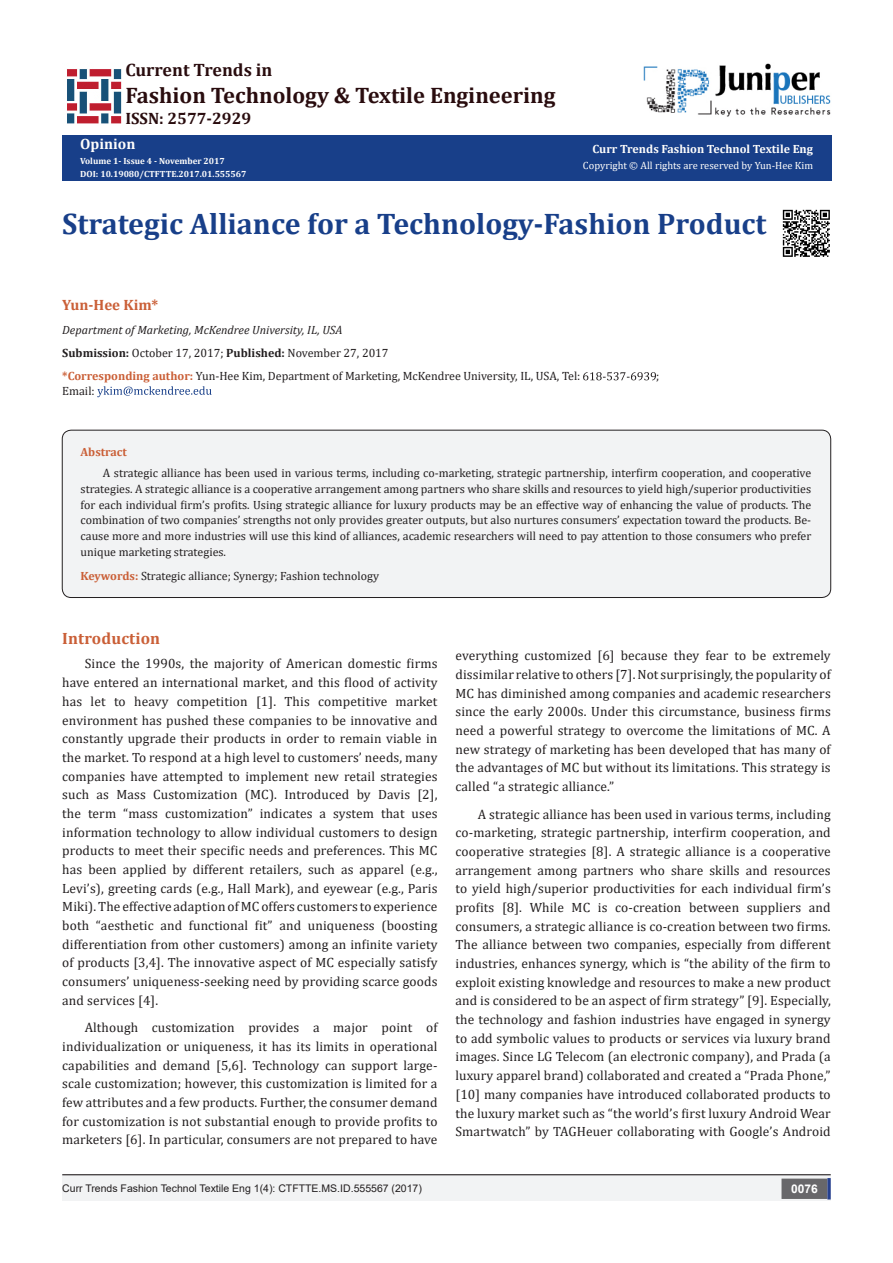
<style>
.page{position:relative;width:893px;height:1263px;background:#fff}
.page>*{position:absolute;margin:0;border:0;box-sizing:border-box;transform-origin:0 0}
.t1{font:700 29.85px "Cambria";color:#183f89}
.t2{font:700 22.5px "Cambria";color:#290c0e}
.t3{font:700 18px "Cambria";color:#290c0e}
.t4{font:700 16.5px "Cambria";color:#290c0e}
.t5{font:700 16.5px "Cambria";letter-spacing:.01em;color:#ca5f37}
.t6{font:700 15px "Cambria";color:#ca5f37}
.t7{font:700 15px "Cambria";color:#fffefc}
.t8{font:13.5px/18.8px "Cambria";letter-spacing:.01em;color:#231f20;text-align:justify}
.t9{font:12px/15.8px "Cambria";color:#231f20;text-align:justify}
.t10{font:italic 12px "Cambria";color:#231f20}
.t11{font:700 12px "Cambria";color:#fffefc}
.t12{font:700 12px "Cambria";color:#ca5f37}
.t13{font:700 12px "Arial";color:#fff}
.t14{font:10.5px "Arial";color:#231f20}
.t15{font:10.5px "Cambria";color:#fffefc}
.t16{font:700 9px "Cambria";color:#fff}
.t17{font:700 9px "Cambria";color:#fffefc}
.s1{color:#fffefc}
.s2{font-weight:700}
.s3{font-weight:700;color:#ca5f37}
</style>
<div class="page">
<div style="left:62px;top:135px;width:769px;height:45px;background:#183f89"></div>
<svg style="left:583px;top:372px;width:73px;height:8px"></svg>
<svg style="left:97px;top:386px;width:115px;height:11px"></svg>
<div style="left:62px;top:1175px;width:441px;height:26px;background:#f2f3f4"></div>
<div style="left:503px;top:1175px;width:328px;height:26px;background:#f2f3f4"></div>
<div style="left:782px;top:1179px;width:45px;height:19px;background:#68676a"></div>
<div style="left:781px;top:1178px;width:46px;height:21px;border:2px solid #68676a"></div>
<svg style="left:827px;top:1178px;width:4px;height:21px"></svg>
<hr style="left:62px;top:1174px;width:769px;height:1px;background:#231f20">
<img style="left:643px;top:63px;width:188px;height:54px">
<div style="left:62px;top:430px;width:769px;height:167px;background:#f2f3f4;border-radius:9px"></div>
<div style="left:62px;top:430px;width:769px;height:168px;border:1px solid #231f20;border-radius:9px"></div>
<img style="left:782px;top:209px;width:48px;height:48px">
<img style="left:67px;top:69px;width:55px;height:55px">
<p class="t3" style="left:125px;top:57px;width:149px">Current Trends in</p>
<p class="t2" style="left:125px;top:80px;width:432px">Fashion Technology &amp; Textile Engineering</p>
<p class="t4" style="left:125px;top:107px;width:127px">ISSN: 2577-2929</p>
<p class="t7" style="left:80px;top:133px;width:57px">Opinion</p>
<p class="t17" style="left:80px;top:154px;width:146px">Volume 1- Issue 4 - November 2017</p>
<p class="t16" style="left:80px;top:168px;width:168px"><span class="s1">DOI:</span> 10.19080/CTFTTE.2017.01.555567</p>
<p class="t11" style="left:592px;top:141px;width:222px">Curr Trends Fashion Technol Textile Eng</p>
<p class="t15" style="left:583px;top:159px;width:232px">Copyright © All rights are reserved by Yun-Hee Kim</p>
<p class="t1" style="left:62px;top:202px;width:706px">Strategic Alliance for a Technology-Fashion Product</p>
<p class="t6" style="left:62px;top:294px;width:98px">Yun-Hee Kim*</p>
<p class="t10" style="left:62px;top:321px;width:282px">Department of Marketing, McKendree University, IL, USA</p>
<p class="t9" style="left:62px;top:345px;width:328px"><span class="s2">Submission:</span> October 17, 2017; <span class="s2">Published:</span> November 27, 2017</p>
<p class="t9" style="left:62px;top:368px;width:520px"><span class="s3">*Corresponding author:</span> Yun-Hee Kim, Department of Marketing, McKendree University, IL, USA, Tel:</p>
<p class="t9" style="left:656px;top:368px;width:5px">;</p>
<p class="t9" style="left:62px;top:383px;width:34px">Email:</p>
<p class="t12" style="left:81px;top:443px;width:48px">Abstract</p>
<p class="t9" style="left:81px;top:465px;width:732px;text-indent:22px">A strategic alliance has been used in various terms, including co-marketing, strategic partnership, interfirm cooperation, and cooperative strategies. A strategic alliance is a cooperative arrangement among partners who share skills and resources to yield high/superior productivities for each individual firm’s profits. Using strategic alliance for luxury products may be an effective way of enhancing the value of products. The combination of two companies’ strengths not only provides greater outputs, but also nurtures consumers’ expectation toward the products. Be&shy;cause more and more industries will use this kind of alliances, academic researchers will need to pay attention to those consumers who prefer unique marketing strategies.</p>
<p class="t9" style="left:81px;top:568px;width:300px"><span class="s3">Keywords:</span> Strategic alliance; Synergy; Fashion technology</p>
<p class="t5" style="left:62px;top:626px;width:99px">Introduction</p>
<p class="t8" style="left:62px;top:654px;width:377px;text-indent:22px">Since the 1990s, the majority of American domestic firms have entered an international market, and this flood of activity has let to heavy competition [1]. This competitive market environment has pushed these companies to be innovative and constantly upgrade their products in order to remain viable in the market. To respond at a high level to customers’ needs, many companies have attempted to implement new retail strategies such as Mass Customization (MC). Introduced by Davis [2], the term “mass customization” indicates a system that uses information technology to allow individual customers to design products to meet their specific needs and preferences. This MC has been applied by different retailers, such as apparel (e.g., Levi’s), greeting cards (e.g., Hall Mark), and eyewear (e.g., Paris Miki). The effective adaption of MC offers customers to experience both “aesthetic and functional fit” and uniqueness (boosting differentiation from other customers) among an infinite variety of products [3,4]. The innovative aspect of MC especially satisfy consumers’ uniqueness-seeking need by providing scarce goods and services [4].</p>
<p class="t8" style="left:62px;top:1018px;width:377px;text-indent:22px">Although customization provides a major point of individualization or uniqueness, it has its limits in operational capabilities and demand [5,6]. Technology can support large&shy;scale customization; however, this customization is limited for a few attributes and a few products. Further, the consumer demand for customization is not substantial enough to provide profits to marketers [6]. In particular, consumers are not prepared to have</p>
<p class="t8" style="left:455px;top:646px;width:377px">everything customized [6] because they fear to be extremely dissimilar relative to others [7]. Not surprisingly, the popularity of MC has diminished among companies and academic researchers since the early 2000s. Under this circumstance, business firms need a powerful strategy to overcome the limitations of MC. A new strategy of marketing has been developed that has many of the advantages of MC but without its limitations. This strategy is called “a strategic alliance.”</p>
<p class="t8" style="left:455px;top:804px;width:377px;text-indent:22px">A strategic alliance has been used in various terms, including co-marketing, strategic partnership, interfirm cooperation, and cooperative strategies [8]. A strategic alliance is a cooperative arrangement among partners who share skills and resources to yield high/superior productivities for each individual firm’s profits [8]. While MC is co-creation between suppliers and consumers, a strategic alliance is co-creation between two firms.<br>The alliance between two companies, especially from different industries, enhances synergy, which is “the ability of the firm to exploit existing knowledge and resources to make a new product and is considered to be an aspect of firm strategy” [9]. Especially, the technology and fashion industries have engaged in synergy to add symbolic values to products or services via luxury brand images. Since LG Telecom (an electronic company), and Prada (a luxury apparel brand) collaborated and created a “Prada Phone,” [10] many companies have introduced collaborated products to the luxury market such as “the world’s first luxury Android Wear Smartwatch” by TAGHeuer collaborating with Google’s Android</p>
<p class="t14" style="left:62px;top:1181px;width:361px">Curr Trends Fashion Technol Textile Eng 1(4): CTFTTE.MS.ID.555567 (2017)</p>
<p class="t13" style="left:791px;top:1180px;width:28px">0076</p>
</div>
